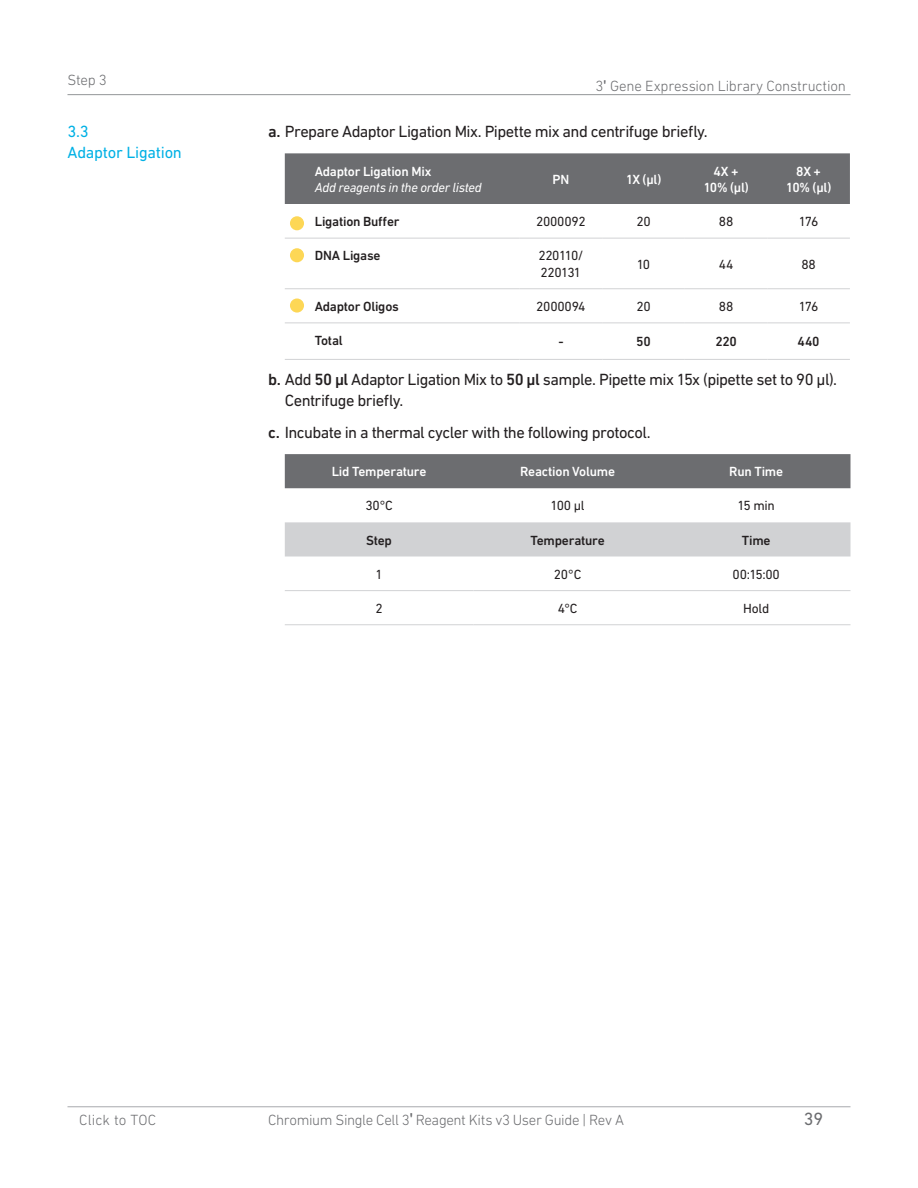
<style>
.page{position:relative;width:918px;height:1188px;background:#fff}
.page>*{position:absolute;margin:0;border:0;box-sizing:border-box;transform-origin:0 0}
.t1{font:18px "DIN Next LT Pro";color:#6c6d70}
.t2{font:16.5px/21px "DIN Next LT Pro";letter-spacing:-.035em;color:#231f20}
.Sub_Section_Header{font:16.5px/21px "DIN Next LT Pro";letter-spacing:-.015em;color:#00b1e5}
.Eyebrow{font:300 15px "DIN Next LT Pro";letter-spacing:-.015em;color:#6c6d70}
.Eyebrow-2{font:300 15px "DIN Next LT Pro";letter-spacing:.01em;color:#6c6d70}
.Table_1_Header{font:500 13.5px "DIN Next LT Pro";letter-spacing:-.015em;color:#fff}
.Table_1_Body{font:500 13.5px "DIN Next LT Pro";letter-spacing:-.015em;color:#231f20}
.Table_1_Body-2{font:13.5px "DIN Next LT Pro";letter-spacing:-.025em;color:#231f20}
.Table_1_Header-2{font:italic 13.5px "DIN Next LT Pro";letter-spacing:-.02em;color:#fff}
.Table_1_Body-3{font:13.5px/16.5px "DIN Next LT Pro";letter-spacing:-.045em;color:#231f20}
.s1{font-family:"Arial";font-weight:400}
.s2{font-weight:500}
.s3{font-family:"Arial";font-weight:400;font-size:16.5px}
</style>
<div class="page">
<hr style="left:68px;top:1106px;width:782px;height:1px;background:#a8a9ad">
<hr style="left:68px;top:94px;width:782px;height:1px;background:#939598">
<div style="left:285px;top:153px;width:565px;height:51px;background:#6c6d70"></div>
<hr style="left:285px;top:238px;width:235px;height:1px;background:#d1d2d4">
<hr style="left:520px;top:238px;width:82px;height:1px;background:#d1d2d4">
<hr style="left:602px;top:238px;width:83px;height:1px;background:#d1d2d4">
<hr style="left:685px;top:238px;width:82px;height:1px;background:#d1d2d4">
<hr style="left:767px;top:238px;width:83px;height:1px;background:#d1d2d4">
<hr style="left:285px;top:288px;width:235px;height:1px;background:#d1d2d4">
<hr style="left:520px;top:288px;width:82px;height:1px;background:#d1d2d4">
<hr style="left:602px;top:288px;width:83px;height:1px;background:#d1d2d4">
<hr style="left:685px;top:288px;width:82px;height:1px;background:#d1d2d4">
<hr style="left:767px;top:288px;width:83px;height:1px;background:#d1d2d4">
<hr style="left:285px;top:323px;width:235px;height:1px;background:#d1d2d4">
<hr style="left:520px;top:323px;width:82px;height:1px;background:#d1d2d4">
<hr style="left:602px;top:323px;width:83px;height:1px;background:#d1d2d4">
<hr style="left:685px;top:323px;width:82px;height:1px;background:#d1d2d4">
<hr style="left:767px;top:323px;width:83px;height:1px;background:#d1d2d4">
<hr style="left:285px;top:359px;width:235px;height:1px;background:#d1d2d4">
<hr style="left:520px;top:359px;width:82px;height:1px;background:#d1d2d4">
<hr style="left:602px;top:359px;width:83px;height:1px;background:#d1d2d4">
<hr style="left:685px;top:359px;width:82px;height:1px;background:#d1d2d4">
<hr style="left:767px;top:359px;width:83px;height:1px;background:#d1d2d4">
<div style="left:285px;top:454px;width:565px;height:34px;background:#6c6d70"></div>
<div style="left:285px;top:522px;width:565px;height:34px;background:#d1d2d4"></div>
<hr style="left:285px;top:590px;width:188px;height:1px;background:#d1d2d4">
<hr style="left:473px;top:590px;width:189px;height:1px;background:#d1d2d4">
<hr style="left:662px;top:590px;width:188px;height:1px;background:#d1d2d4">
<hr style="left:285px;top:624px;width:188px;height:1px;background:#d1d2d4">
<hr style="left:473px;top:624px;width:189px;height:1px;background:#d1d2d4">
<hr style="left:662px;top:624px;width:188px;height:1px;background:#d1d2d4">
<div style="left:290px;top:216px;width:14px;height:14px;background:#fdd756;border-radius:50%"></div>
<div style="left:290px;top:248px;width:14px;height:14px;background:#fdd756;border-radius:50%"></div>
<div style="left:290px;top:298px;width:14px;height:15px;background:#fdd756;border-radius:50%"></div>
<p class="Eyebrow" style="left:68px;top:71px;width:41px">Step 3</p>
<p class="Sub_Section_Header" style="left:68px;top:121px;width:116px">3.3<br>Adaptor Ligation</p>
<p class="Eyebrow" style="left:596px;top:77px;width:252px">3<span class="s1">ʹ</span> Gene Expression Library Construction</p>
<p class="t2" style="left:268px;top:121px;width:441px"><span class="s2">a.</span> Prepare Adaptor Ligation Mix. Pipette mix and centrifuge briefly.</p>
<p class="Table_1_Header" style="left:315px;top:163px;width:118px">Adaptor Ligation Mix</p>
<p class="Table_1_Header-2" style="left:315px;top:180px;width:168px">Add reagents in the order listed</p>
<p class="Table_1_Header" style="left:714px;top:163px;width:26px">4X +</p>
<p class="Table_1_Header" style="left:703px;top:180px;width:47px">10% (μl)</p>
<p class="Table_1_Header" style="left:553px;top:171px;width:18px">PN</p>
<p class="Table_1_Header" style="left:626px;top:171px;width:37px">1X (μl)</p>
<p class="Table_1_Header" style="left:796px;top:163px;width:26px">8X +</p>
<p class="Table_1_Header" style="left:786px;top:180px;width:47px">10% (μl)</p>
<p class="Table_1_Body" style="left:315px;top:214px;width:86px">Ligation Buffer</p>
<p class="Table_1_Body-2" style="left:536px;top:214px;width:51px">2000092</p>
<p class="Table_1_Body-2" style="left:636px;top:214px;width:16px">20</p>
<p class="Table_1_Body-2" style="left:719px;top:214px;width:16px">88</p>
<p class="Table_1_Body-2" style="left:799px;top:214px;width:21px">176</p>
<p class="Table_1_Body" style="left:315px;top:248px;width:67px">DNA Ligase</p>
<p class="Table_1_Body-3" style="left:538px;top:247px;width:47px">220110/<br>220131</p>
<p class="Table_1_Body-2" style="left:637px;top:256px;width:15px">10</p>
<p class="Table_1_Body-2" style="left:719px;top:256px;width:16px">44</p>
<p class="Table_1_Body-2" style="left:801px;top:256px;width:16px">88</p>
<p class="Table_1_Body" style="left:315px;top:298px;width:86px">Adaptor Oligos</p>
<p class="Table_1_Body-2" style="left:536px;top:298px;width:51px">2000094</p>
<p class="Table_1_Body-2" style="left:636px;top:298px;width:16px">20</p>
<p class="Table_1_Body-2" style="left:719px;top:298px;width:16px">88</p>
<p class="Table_1_Body-2" style="left:799px;top:298px;width:21px">176</p>
<p class="Table_1_Body" style="left:315px;top:333px;width:29px">Total</p>
<p class="Table_1_Body" style="left:558px;top:334px;width:7px">-</p>
<p class="Table_1_Body" style="left:636px;top:334px;width:16px">50</p>
<p class="Table_1_Body" style="left:715px;top:334px;width:23px">220</p>
<p class="Table_1_Body" style="left:798px;top:334px;width:24px">440</p>
<p class="t2" style="left:285px;top:369px;width:554px;text-indent:-16px"><span class="s2">b.</span> Add <span class="s2">50 µl</span> Adaptor Ligation Mix to <span class="s2">50 µl</span> sample. Pipette mix 15x (pipette set to 90 µl).<br>Centrifuge briefly.</p>
<p class="t2" style="left:268px;top:421px;width:384px"><span class="s2">c.</span> Incubate in a thermal cycler with the following protocol.</p>
<p class="Table_1_Header" style="left:332px;top:464px;width:96px">Lid Temperature</p>
<p class="Table_1_Header" style="left:520px;top:464px;width:96px">Reaction Volume</p>
<p class="Table_1_Header" style="left:729px;top:464px;width:55px">Run Time</p>
<p class="Table_1_Body-2" style="left:365px;top:498px;width:29px">30°C</p>
<p class="Table_1_Body-2" style="left:551px;top:498px;width:36px">100 µl</p>
<p class="Table_1_Body-2" style="left:737px;top:498px;width:39px">15 min</p>
<p class="Table_1_Body" style="left:366px;top:532px;width:27px">Step</p>
<p class="Table_1_Body" style="left:530px;top:532px;width:76px">Temperature</p>
<p class="Table_1_Body" style="left:742px;top:532px;width:30px">Time</p>
<p class="Table_1_Body-2" style="left:375px;top:566px;width:9px">1</p>
<p class="Table_1_Body-2" style="left:554px;top:566px;width:29px">20°C</p>
<p class="Table_1_Body-2" style="left:733px;top:566px;width:49px">00:15:00</p>
<p class="Table_1_Body-2" style="left:375px;top:600px;width:9px">2</p>
<p class="Table_1_Body-2" style="left:558px;top:600px;width:21px">4°C</p>
<p class="Table_1_Body-2" style="left:743px;top:600px;width:28px">Hold</p>
<p class="Eyebrow-2" style="left:79px;top:1111px;width:79px">Click to TOC</p>
<p class="Eyebrow" style="left:268px;top:1111px;width:357px">Chromium Single Cell 3<span class="s3">ʹ</span> Reagent Kits v3 User Guide | Rev A</p>
<p class="t1" style="left:804px;top:1108px;width:21px">39</p>
</div>
